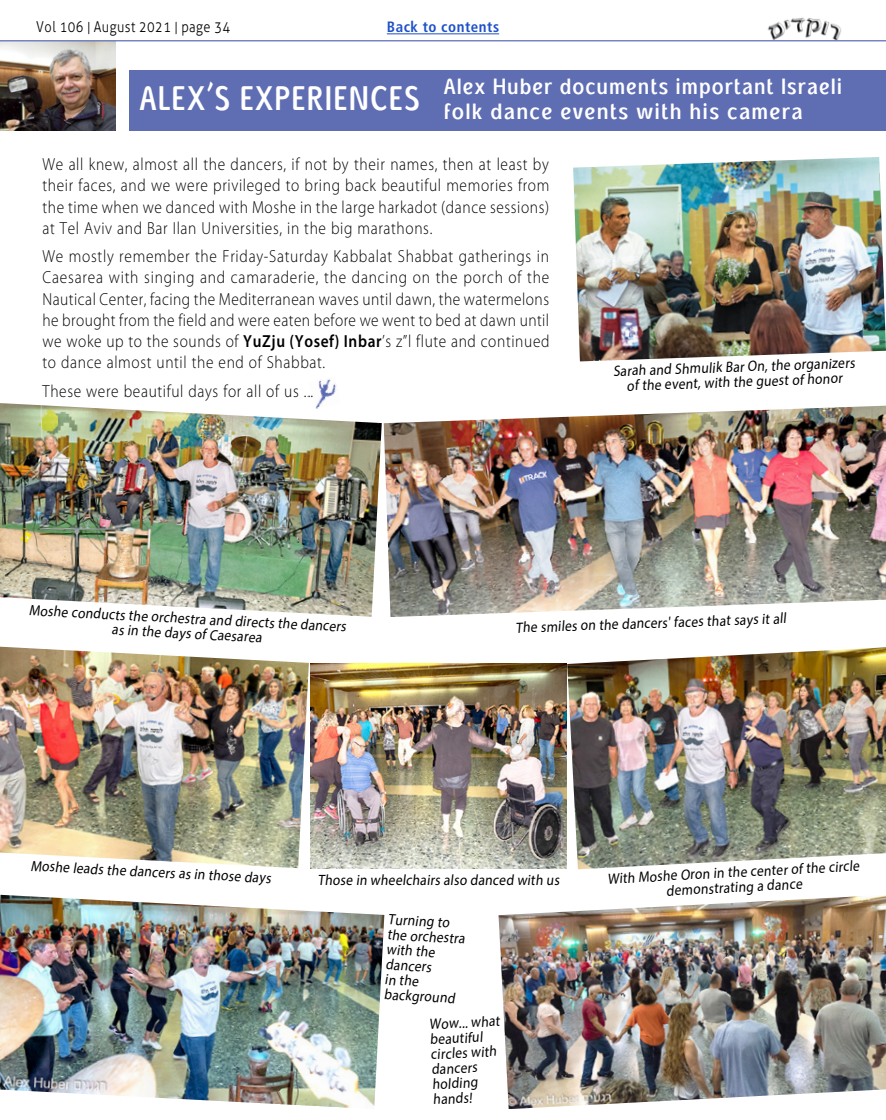
<style>
.page{position:relative;width:886px;height:1120px;background:#fff}
.page>*{position:absolute;margin:0;border:0;box-sizing:border-box;transform-origin:0 0}
.t1{font:700 34.75px "Typogarph";color:#fff;scale:.79 1}
.t2{font:700 22.5px/25px "Typogarph";letter-spacing:.05em;color:#fff;scale:.85 1}
.t3{font:300 17.5px/21.2px "Myriad Pro";letter-spacing:.04em;color:#000;text-align:justify;scale:.88 1}
.t4{font:15px/15px "Myriad Pro";color:#000;text-align:center;scale:.9 1}
.t5{font:300 15px "Aller";letter-spacing:.035em;color:#000;scale:.85 1}
.t6{font:700 condensed 15px "Frutiger";letter-spacing:.035em;color:#1f51c7}
.s1{font-family:"Fb David New";font-weight:700}
.s2{font-weight:600}
</style>
<div class="page">
<img style="left:765px;top:17px;width:78px;height:25px">
<div style="left:129px;top:70px;width:757px;height:60px;background:#5f6db3"></div>
<img style="left:0;top:41px;width:116px;height:89px">
<hr style="left:0;top:40px;width:886px;height:1px;background:#5f6db3">
<img style="left:318px;top:379px;width:18px;height:24px">
<hr style="left:387px;top:33px;width:112px;height:1px;background:#1f51c7">
<img style="left:0;top:403px;width:382px;height:214px">
<img style="left:310px;top:663px;width:256px;height:206px">
<img style="left:0;top:647px;width:309px;height:221px">
<img style="left:0;top:895px;width:384px;height:213px">
<img style="left:573px;top:157px;width:313px;height:204px">
<img style="left:384px;top:406px;width:502px;height:211px">
<img style="left:498px;top:895px;width:388px;height:214px">
<img style="left:567px;top:647px;width:319px;height:222px">
<p class="t5" style="left:36px;top:18px;width:229px">Vol 106 <span class="s1">|</span> August 2021 <span class="s1">|</span> page 34</p>
<p class="t6" style="left:387px;top:18px;width:114px">Back to contents</p>
<h1 class="t1" style="left:139px;top:74px;width:357px">Alex’s Experiences</h1>
<p class="t2" style="left:444px;top:74px;width:470px">Alex Huber documents important Israeli folk dance events with his camera</p>
<p class="t3" style="left:43px;top:154px;width:577px">We all knew, almost all the dancers, if not by their names, then at least by their faces, and we were privileged to bring back beautiful memories from the time when we danced with Moshe in the large harkadot (dance sessions) at Tel Aviv and Bar Ilan Universities, in the big marathons.</p>
<p class="t3" style="left:43px;top:246px;width:577px">We mostly remember the Friday-Saturday Kabbalat Shabbat gatherings in Caesarea with singing and camaraderie, the dancing on the porch of the Nautical Center, facing the Mediterranean waves until dawn, the watermelons he brought from the field and were eaten before we went to bed at dawn until we woke up to the sounds of <span class="s2">YuZju (Yosef) Inbar</span>’s z”l flute and continued to dance almost until the end of Shabbat.</p>
<p class="t3" style="left:43px;top:380px;width:309px">These were beautiful days for all of us ...</p>
<p class="t4" style="left:613px;top:363px;width:270px;rotate:-2deg">Sarah and Shmulik Bar On, the organizers of the event, with the guest of honor</p>
<p class="t4" style="left:29px;top:602px;width:354px;rotate:3deg">Moshe conducts the orchestra and directs the dancers as in the days of Caesarea</p>
<p class="t4" style="left:515px;top:620px;width:302px;rotate:-2deg">The smiles on the dancers' faces that says it all</p>
<p class="t4" style="left:31px;top:858px;width:269px;rotate:3deg">Moshe leads the dancers as in those days</p>
<p class="t4" style="left:318px;top:872px;width:272px">Those in wheelchairs also danced with us</p>
<p class="t4" style="left:388px;top:911px;width:88px;text-align:left;rotate:3deg">Turning to the orchestra with the dancers<br>in the background</p>
<p class="t4" style="left:429px;top:1016px;width:80px;text-align:left;rotate:-3deg">Wow... what beautiful circles with dancers holding hands!</p>
<p class="t4" style="left:607px;top:871px;width:282px;rotate:-3deg">With Moshe Oron in the center of the circle demonstrating a dance</p>
</div>
